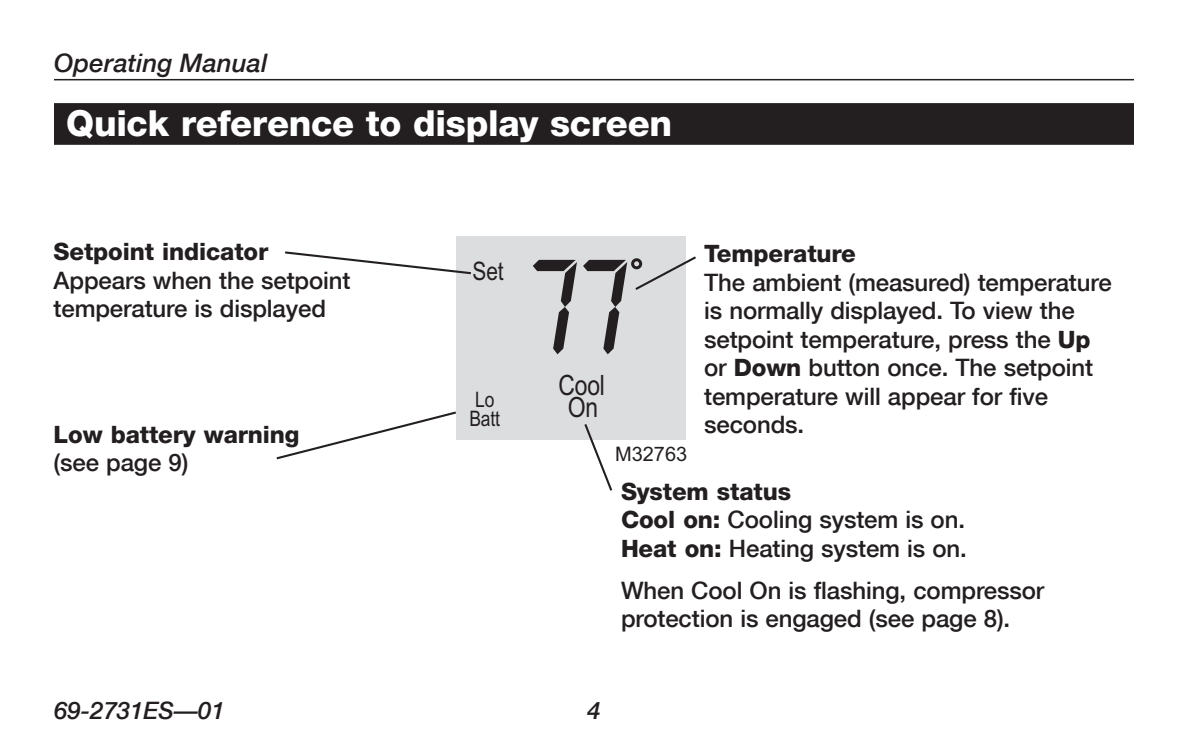
<style>
.page{position:relative;width:1188px;height:756px;background:#fff}
.page>*{position:absolute;margin:0;border:0;box-sizing:border-box;transform-origin:0 0}
.t1{font:140.4px "LCD Hwell";color:#231f20;scale:.9 1}
.t2{font:800 36px "Helvetica Neue";letter-spacing:-.01em;color:#fff}
.t3{font:27.9px "Arial Narrow";letter-spacing:-.005em;color:#231f20}
.t4{font:italic 500 25.5px "Helvetica Neue";letter-spacing:.01em;color:#231f20}
.t5{font:25.5px "Arial Narrow";color:#231f20}
.t6{font:500 24px/28.5px "Helvetica Neue";letter-spacing:-.005em;color:#231f20}
.t7{font:800 24px "Helvetica Neue";letter-spacing:-.005em;color:#231f20}
.t8{font:italic 500 24px "Helvetica Neue";color:#231f20}
.t9{font:21.3px/18.9px "Arial Narrow";letter-spacing:-.005em;color:#231f20}
.t10{font:20.1px "Arial";color:#231f20}
.s1{font-weight:800}
</style>
<div class="page">
<hr style="left:54px;top:79px;width:1080px;height:1px;background:#231f20">
<div style="left:456px;top:236px;width:229px;height:203px;background:#dcdddf"></div>
<div style="left:631px;top:258px;width:11px;height:11px;border:3px solid #231f20;border-radius:50%"></div>
<div style="left:54px;top:103px;width:1080px;height:42px;background:#231f20"></div>
<svg style="left:276px;top:411px;width:182px;height:49px"></svg>
<svg style="left:633px;top:254px;width:63px;height:38px"></svg>
<svg style="left:583px;top:424px;width:31px;height:67px"></svg>
<svg style="left:285px;top:251px;width:186px;height:24px"></svg>
<p class="t4" style="left:54px;top:48px;width:215px">Operating Manual</p>
<h2 class="t2" style="left:66px;top:101px;width:608px">Quick reference to display screen</h2>
<h2 class="t2" style="left:66px;top:101px;width:490px">About your new thermostat</h2>
<p class="t7" style="left:54px;top:238px;width:216px">Setpoint indicator</p>
<p class="t6" style="left:54px;top:266px;width:298px">Appears when the setpoint temperature is displayed</p>
<p class="t7" style="left:54px;top:420px;width:248px">Low battery warning</p>
<p class="t6" style="left:54px;top:448px;width:136px">(see page 9)</p>
<p class="t5" style="left:473px;top:252px;width:33px">Set</p>
<p class="t9" style="left:469px;top:389px;width:32px">Lo<br>Batt</p>
<h1 class="t1" style="left:519px;top:238px;width:113px">77</h1>
<p class="t3" style="left:558px;top:364px;width:48px">Cool</p>
<p class="t3" style="left:568px;top:386px;width:32px">On</p>
<p class="t10" style="left:615px;top:441px;width:74px">M32763</p>
<p class="t7" style="left:704px;top:240px;width:153px">Temperature</p>
<p class="t6" style="left:704px;top:268px;width:409px">The ambient (measured) temperature is normally displayed. To view the setpoint temperature, press the <span class="s1">Up </span>or <span class="s1">Down</span> button once. The setpoint temperature will appear for five seconds.</p>
<p class="t6" style="left:621px;top:477px;width:347px"><span class="s1">System status<br>Cool on:</span> Cooling system is on.<br><span class="s1">Heat on:</span> Heating system is on.</p>
<p class="t6" style="left:621px;top:576px;width:425px">When Cool On is flashing, compressor protection is engaged (see page 8).</p>
<p class="t8" style="left:54px;top:696px;width:172px">69-2731ES—01</p>
<p class="t8" style="left:587px;top:696px;width:15px">4</p>
</div>
